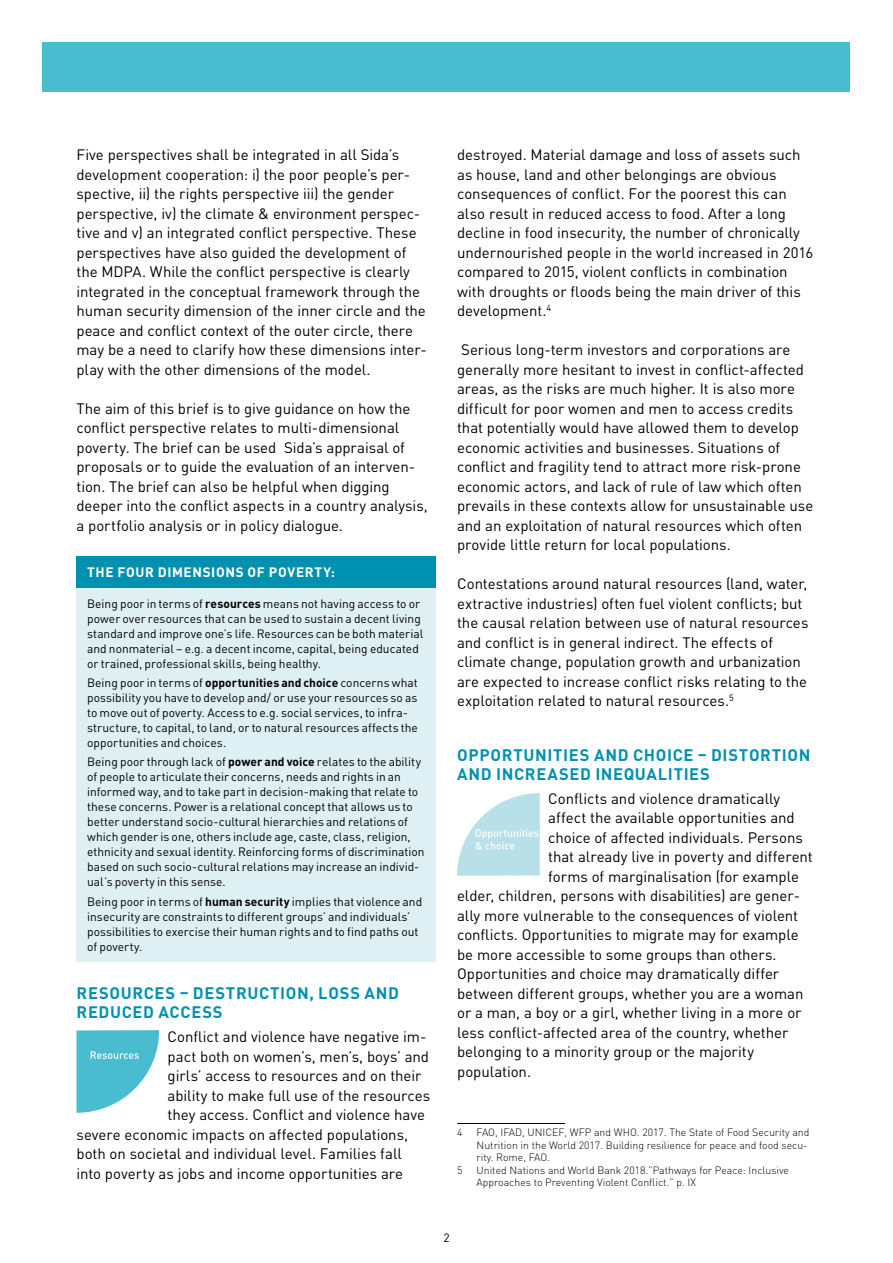
<style>
.page{position:relative;width:893px;height:1263px;background:#fff}
.page>*{position:absolute;margin:0;border:0;box-sizing:border-box;transform-origin:0 0}
.t1{font:700 16.5px/19.5px "DIN Pro";letter-spacing:.04em;color:#0091b0}
.t2{font:15px/19.5px "DIN Pro";letter-spacing:-.005em;color:#000}
.t3{font:700 13.5px "DIN Pro";letter-spacing:.045em;color:#fff}
.t4{font:12px/15px "DIN Pro";color:#000}
.t5{font:300 10.5px/12.6px "DIN Pro";color:#000}
.s1{font-weight:700}
</style>
<div class="page">
<div style="left:43px;top:43px;width:807px;height:49px;background:#49bdcf"></div>
<div style="left:76px;top:556px;width:360px;height:32px;background:#0091b0"></div>
<div style="left:76px;top:588px;width:360px;height:373px;background:#def0f4"></div>
<hr style="left:457px;top:1123px;width:108px;height:1px;background:#000">
<svg style="left:77px;top:1030px;width:82px;height:83px"></svg>
<svg style="left:457px;top:793px;width:83px;height:83px"></svg>
<p class="t2" style="left:76px;top:144px;width:352px">Five perspectives shall be integrated in all Sida’s development cooperation: i) the poor people’s per&shy;spective, ii) the rights perspective iii) the gender perspective, iv) the climate &amp; environment perspec&shy;tive and v) an integrated conflict perspective. These perspectives have also guided the development of the MDPA. While the conflict perspective is clearly integrated in the conceptual framework through the human security dimension of the inner circle and the peace and conflict context of the outer circle, there may be a need to clarify how these dimensions inter&shy;play with the other dimensions of the model.</p>
<p class="t2" style="left:76px;top:398px;width:353px">The aim of this brief is to give guidance on how the conflict perspective relates to multi-dimensional poverty. The brief can be used Sida’s appraisal of proposals or to guide the evaluation of an interven&shy;tion. The brief can also be helpful when digging deeper into the conflict aspects in a country analysis, a portfolio analysis or in policy dialogue.</p>
<p class="t3" style="left:87px;top:563px;width:249px">THE FOUR DIMENSIONS OF POVERTY:</p>
<p class="t4" style="left:87px;top:595px;width:338px">Being poor in terms of <span class="s1">resources</span> means not having access to or power over resources that can be used to sustain a decent living standard and improve one’s life. Resources can be both material and nonmaterial – e.g. a decent income, capital, being educated or trained, professional skills, being healthy.</p>
<p class="t4" style="left:87px;top:675px;width:332px">Being poor in terms of <span class="s1">opportunities and choice</span> concerns what possibility you have to develop and/ or use your resources so as to move out of poverty. Access to e.g. social services, to infra&shy;structure, to capital, to land, or to natural resources affects the opportunities and choices.</p>
<p class="t4" style="left:87px;top:754px;width:339px">Being poor through lack of <span class="s1">power and voice</span> relates to the ability of people to articulate their concerns, needs and rights in an informed way, and to take part in decision-making that relate to these concerns. Power is a relational concept that allows us to better understand socio-cultural hierarchies and relations of which gender is one, others include age, caste, class, religion, ethnicity and sexual identity. Reinforcing forms of discrimination based on such socio-cultural relations may increase an individ&shy;ual’s poverty in this sense.</p>
<p class="t4" style="left:87px;top:893px;width:337px">Being poor in terms of <span class="s1">human security</span> implies that violence and insecurity are constraints to different groups’ and individuals’ possibilities to exercise their human rights and to find paths out of poverty.</p>
<p class="t1" style="left:77px;top:982px;width:324px">RESOURCES – DESTRUCTION, LOSS AND<br>REDUCED ACCESS</p>
<p class="t2" style="left:168px;top:1026px;width:260px">Conflict and violence have negative im-</p>
<p class="t2" style="left:168px;top:1046px;width:263px">pact both on women’s, men’s, boys’ and</p>
<p class="t2" style="left:168px;top:1065px;width:255px">girls’ access to resources and on their</p>
<p class="t2" style="left:168px;top:1085px;width:264px">ability to make full use of the resources</p>
<p class="t2" style="left:168px;top:1104px;width:259px">they access. Conflict and violence have</p>
<p class="t2" style="left:76px;top:1124px;width:333px">severe economic impacts on affected populations,</p>
<p class="t2" style="left:76px;top:1143px;width:327px">both on societal and individual level. Families fall</p>
<p class="t2" style="left:76px;top:1163px;width:328px">into poverty as jobs and income opportunities are</p>
<p class="t2" style="left:457px;top:144px;width:358px">destroyed. Material damage and loss of assets such as house, land and other belongings are obvious consequences of conflict. For the poorest this can also result in reduced access to food. After a long decline in food insecurity, the number of chronically undernourished people in the world increased in 2016 compared to 2015, violent conflicts in combination with droughts or floods being the main driver of this development.<sup>4</sup></p>
<p class="t2" style="left:457px;top:339px;width:358px">Serious long-term investors and corporations are generally more hesitant to invest in conflict-affected areas, as the risks are much higher. It is also more difficult for poor women and men to access credits that potentially would have allowed them to develop economic activities and businesses. Situations of conflict and fragility tend to attract more risk-prone economic actors, and lack of rule of law which often prevails in these contexts allow for unsustainable use and an exploitation of natural resources which often provide little return for local populations.</p>
<p class="t2" style="left:457px;top:573px;width:353px">Contestations around natural resources (land, water, extractive industries) often fuel violent conflicts; but the causal relation between use of natural resources and conflict is in general indirect. The effects of climate change, population growth and urbanization are expected to increase conflict risks relating to the exploitation related to natural resources.<sup>5</sup></p>
<p class="t1" style="left:457px;top:744px;width:355px">OPPORTUNITIES AND CHOICE – DISTORTION<br>AND INCREASED INEQUALITIES</p>
<p class="t2" style="left:548px;top:788px;width:233px">Conflicts and violence dramatically</p>
<p class="t2" style="left:548px;top:807px;width:248px">affect the available opportunities and</p>
<p class="t2" style="left:548px;top:827px;width:256px">choice of affected individuals. Persons</p>
<p class="t2" style="left:548px;top:846px;width:266px">that already live in poverty and different</p>
<p class="t2" style="left:548px;top:866px;width:252px">forms of marginalisation (for example</p>
<p class="t2" style="left:457px;top:885px;width:344px">elder, children, persons with disabilities) are gener-</p>
<p class="t2" style="left:457px;top:905px;width:343px">ally more vulnerable to the consequences of violent</p>
<p class="t2" style="left:457px;top:924px;width:343px">conflicts. Opportunities to migrate may for example</p>
<p class="t2" style="left:457px;top:944px;width:321px">be more accessible to some groups than others.</p>
<p class="t2" style="left:457px;top:963px;width:324px">Opportunities and choice may dramatically differ</p>
<p class="t2" style="left:457px;top:983px;width:348px">between different groups, whether you are a woman</p>
<p class="t2" style="left:457px;top:1002px;width:346px">or a man, a boy or a girl, whether living in a more or</p>
<p class="t2" style="left:457px;top:1022px;width:333px">less conflict-affected area of the country, whether</p>
<p class="t2" style="left:457px;top:1041px;width:298px">belonging to a minority group or the majority</p>
<p class="t2" style="left:457px;top:1061px;width:75px">population.</p>
<p class="t5" style="left:457px;top:1125px;width:7px">4</p>
<p class="t5" style="left:477px;top:1125px;width:334px">FAO, IFAD, UNICEF, WFP and WHO. 2017. The State of Food Security and<br>Nutrition in the World 2017. Building resilience for peace and food secu&shy;rity. Rome, FAO.</p>
<p class="t5" style="left:457px;top:1163px;width:7px">5</p>
<p class="t5" style="left:477px;top:1163px;width:314px">United Nations and World Bank 2018.”Pathways for Peace: Inclusive<br>Approaches to Preventing Violent Conflict.” p. IX</p>
<p class="t4" style="left:443px;top:1230px;width:8px">2</p>
</div>
